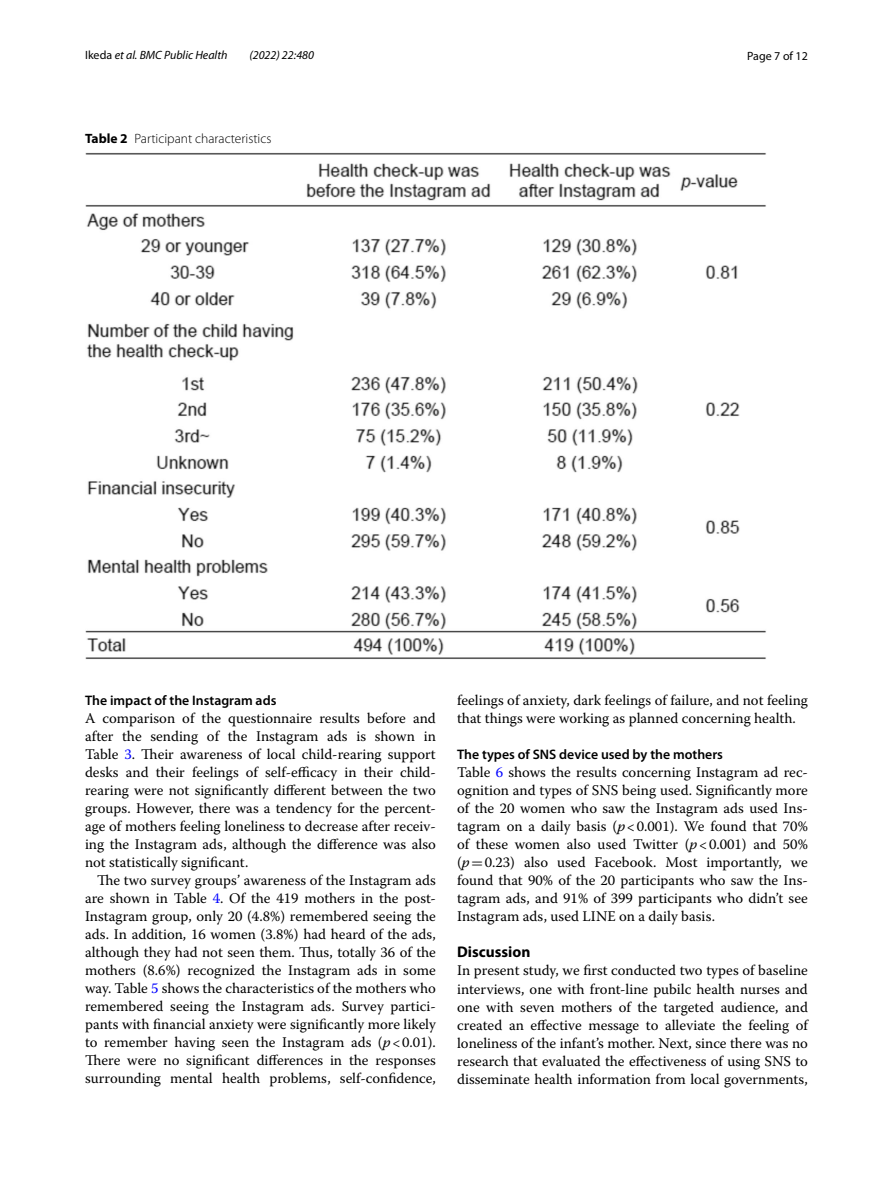
<style>
.page{position:relative;width:893px;height:1187px;background:#fff}
.page>*{position:absolute;margin:0;border:0;box-sizing:border-box;transform-origin:0 0}
.t1{font:700 15.45px "Myriad Pro";color:#000}
.t2{font:14.7px/18px "Warnock Pro";color:#000;text-align:justify}
.t3{font:600 13.8px "Myriad Pro";color:#000}
.t4{font:300 13.5px "Myriad Pro";color:#000}
.t5{font:italic 12px "Myriad Pro";color:#000}
.t6{font:12px "Myriad Pro";color:#000}
.s1{font-style:normal}
.s2{font-weight:700}
.s3{color:#00f}
.s4{font-style:italic}
.s5{font-family:"MTSY"}
</style>
<div class="page">
<img style="left:85px;top:152px;width:681px;height:507px">
<p class="t5" style="left:85px;top:48px;width:144px"><span class="s1">Ikeda</span> et al. BMC Public Health</p>
<p class="t5" style="left:249px;top:48px;width:66px">(2022) 22:480</p>
<p class="t6" style="left:747px;top:48px;width:62px">Page 7 of 12</p>
<p class="t4" style="left:85px;top:131px;width:188px"><span class="s2">Table 2</span> Participant characteristics</p>
<p class="t3" style="left:85px;top:691px;width:193px">The impact of the Instagram ads</p>
<p class="t2" style="left:85px;top:708px;width:352px">A comparison of the questionnaire results before and after the sending of the Instagram ads is shown in Table <span class="s3">3</span>. Their awareness of local child-rearing support desks and their feelings of self-efficacy in their child&shy;rearing were not significantly different between the two groups. However, there was a tendency for the percent&shy;age of mothers feeling loneliness to decrease after receiv&shy;ing the Instagram ads, although the difference was also not statistically significant.</p>
<p class="t2" style="left:85px;top:870px;width:352px;text-indent:12px">The two survey groups’ awareness of the Instagram ads are shown in Table <span class="s3">4</span>. Of the 419 mothers in the post-Instagram group, only 20 (4.8%) remembered seeing the ads. In addition, 16 women (3.8%) had heard of the ads, although they had not seen them. Thus, totally 36 of the mothers (8.6%) recognized the Instagram ads in some way. Table <span class="s3">5</span> shows the characteristics of the mothers who remembered seeing the Instagram ads. Survey partici&shy;pants with financial anxiety were significantly more likely to remember having seen the Instagram ads (<span class="s4">p</span>&lt;0.01).<br>There were no significant differences in the responses surrounding mental health problems, self-confidence,</p>
<p class="t2" style="left:457px;top:691px;width:352px">feelings of anxiety, dark feelings of failure, and not feeling that things were working as planned concerning health.</p>
<p class="t3" style="left:457px;top:746px;width:267px">The types of SNS device used by the mothers</p>
<p class="t2" style="left:457px;top:763px;width:352px">Table <span class="s3">6</span> shows the results concerning Instagram ad rec&shy;ognition and types of SNS being used. Significantly more of the 20 women who saw the Instagram ads used Ins&shy;tagram on a daily basis (<span class="s4">p</span>&lt;0.001). We found that 70% of these women also used Twitter (<span class="s4">p</span>&lt;0.001) and 50% (<span class="s4">p</span><span class="s5">=</span>0.23) also used Facebook. Most importantly, we found that 90% of the 20 participants who saw the Ins&shy;tagram ads, and 91% of 399 participants who didn’t see Instagram ads, used LINE on a daily basis.</p>
<p class="t1" style="left:457px;top:942px;width:75px">Discussion</p>
<p class="t2" style="left:457px;top:961px;width:352px">In present study, we first conducted two types of baseline interviews, one with front-line pubilc health nurses and one with seven mothers of the targeted audience, and created an effective message to alleviate the feeling of loneliness of the infant’s mother. Next, since there was no research that evaluated the effectiveness of using SNS to disseminate health information from local governments,</p>
</div>
